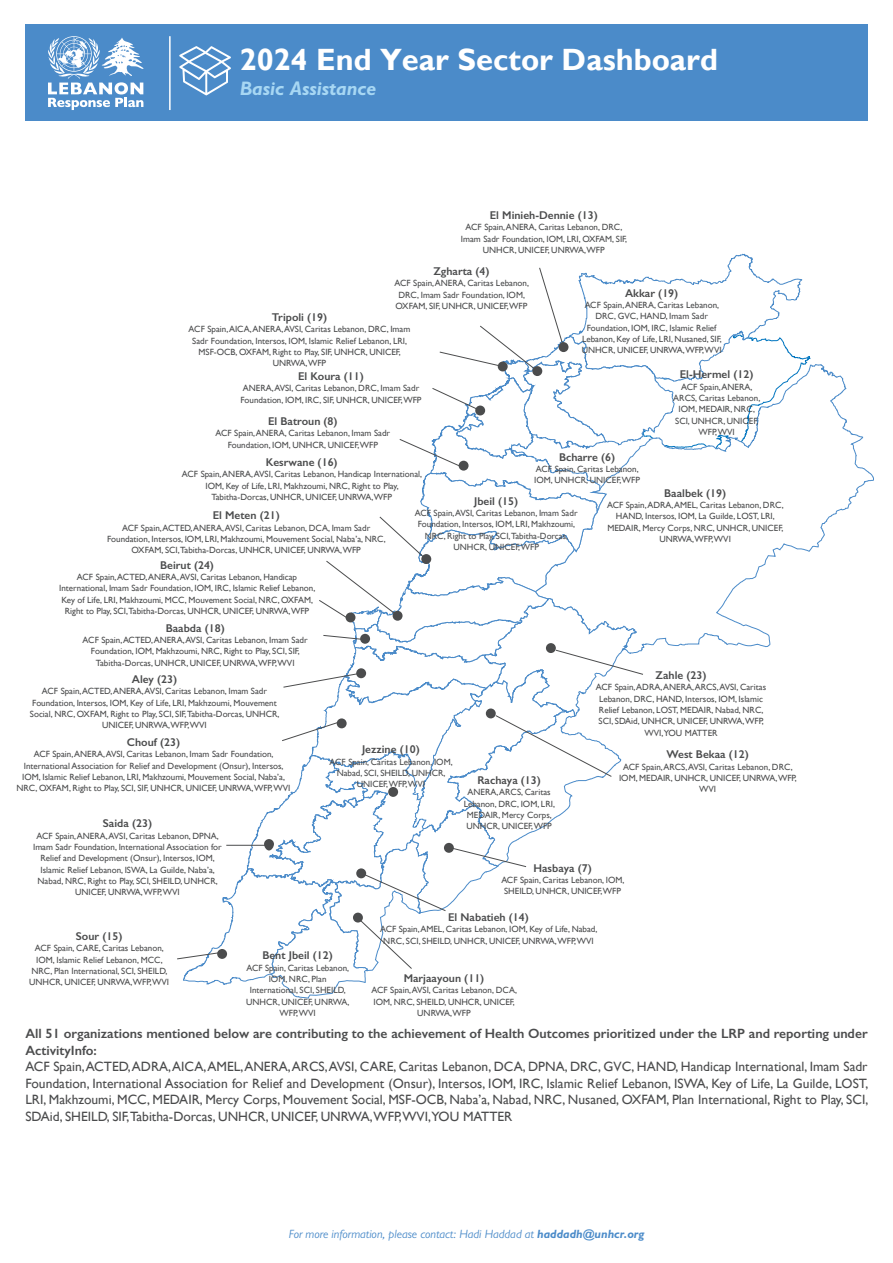
<style>
.page{position:relative;width:893px;height:1263px;background:#fff}
.page>*{position:absolute;margin:0;border:0;box-sizing:border-box;transform-origin:0 0}
.t1{font:700 30.75px "Gill Sans";color:#fff}
.t2{font:italic 700 19.65px "Gill Sans";color:#a7d7f3}
.t3{font:13.5px/16.5px "Gill Sans";color:#4b4c4d;text-align:justify}
.t4{font:600 13.5px/16.5px "Gill Sans";color:#4b4c4d}
.t5{font:italic 12px "Gill Sans";color:#4b8bc9}
.t6{font:600 11.25px "Gill Sans";color:#4b4c4d}
.t7{font:9px/11.2px "Gill Sans";color:#4b4c4d;text-align:center}
.s1{font-weight:700}
</style>
<div class="page">
<svg style="left:811px;top:364px;width:63px;height:186px"></svg>
<div style="left:25px;top:25px;width:843px;height:96px;background:#4b8bc9"></div>
<svg style="left:48px;top:36px;width:96px;height:74px"></svg>
<hr style="left:169px;top:36px;width:2px;height:74px;background:#fff">
<svg style="left:179px;top:46px;width:52px;height:49px"></svg>
<svg style="left:177px;top:254px;width:634px;height:745px"></svg>
<h1 class="t1" style="left:240px;top:41px;width:480px">2024 End Year Sector Dashboard</h1>
<h2 class="t2" style="left:240px;top:77px;width:138px">Basic Assistance</h2>
<p class="t6" style="left:490px;top:208px;width:109px">El Minieh-Dennie (13)</p>
<p class="t7" style="left:461px;top:222px;width:168px">ACF Spain, ANERA, Caritas Lebanon, DRC,<br>Imam Sadr Foundation, IOM, LRI, OXFAM, SIF,<br>UNHCR, UNICEF, UNRWA,WFP</p>
<p class="t6" style="left:433px;top:265px;width:58px">Zgharta (4)</p>
<p class="t7" style="left:395px;top:278px;width:136px">ACF Spain, ANERA, Caritas Lebanon,<br>DRC, Imam Sadr Foundation, IOM,<br>OXFAM, SIF, UNHCR, UNICEF,WFP</p>
<p class="t6" style="left:272px;top:310px;width:57px">Tripoli (19)</p>
<p class="t7" style="left:189px;top:324px;width:223px">ACF Spain, AICA, ANERA, AVSI, Caritas Lebanon, DRC, Imam Sadr Foundation, Intersos, IOM, Islamic Relief Lebanon, LRI, MSF-OCB, OXFAM, Right to Play, SIF, UNHCR, UNICEF, UNRWA,WFP</p>
<p class="t6" style="left:298px;top:369px;width:67px">El Koura (11)</p>
<p class="t7" style="left:241px;top:383px;width:182px;text-align:left">ANERA, AVSI, Caritas Lebanon, DRC, Imam Sadr<br>Foundation, IOM, IRC, SIF, UNHCR, UNICEF,WFP</p>
<p class="t6" style="left:268px;top:414px;width:71px">El Batroun (8)</p>
<p class="t7" style="left:216px;top:428px;width:176px">ACF Spain, ANERA, Caritas Lebanon, Imam Sadr<br>Foundation, IOM, UNHCR, UNICEF,WFP</p>
<p class="t6" style="left:625px;top:286px;width:55px">Akkar (19)</p>
<p class="t7" style="left:582px;top:300px;width:142px">ACF Spain, ANERA, Caritas Lebanon, DRC, GVC, HAND, Imam Sadr Foundation, IOM, IRC, Islamic Relief Lebanon, Key of Life, LRI, Nusaned, SIF, UNHCR, UNICEF, UNRWA,WFP,WVI</p>
<p class="t6" style="left:680px;top:368px;width:75px">El-Hermel (12)</p>
<p class="t7" style="left:673px;top:381px;width:89px">ACF Spain, ANERA,<br>ARCS, Caritas Lebanon,<br>IOM, MEDAIR, NRC,<br>SCI, UNHCR, UNICEF,<br>WFP,WVI</p>
<p class="t6" style="left:559px;top:450px;width:58px">Bcharre (6)</p>
<p class="t7" style="left:534px;top:463px;width:107px;text-align:left">ACF Spain, Caritas Lebanon,<br>IOM, UNHCR, UNICEF,WFP</p>
<p class="t6" style="left:266px;top:455px;width:73px">Kesrwane (16)</p>
<p class="t7" style="left:182px;top:469px;width:242px">ACF Spain, ANERA, AVSI, Caritas Lebanon, Handicap International,<br>IOM, Key of Life, LRI, Makhzoumi, NRC, Right to Play,<br>Tabitha-Dorcas, UNHCR, UNICEF, UNRWA,WFP</p>
<p class="t6" style="left:664px;top:486px;width:63px">Baalbek (19)</p>
<p class="t7" style="left:607px;top:499px;width:178px">ACF Spain, ADRA, AMEL, Caritas Lebanon, DRC, HAND, Intersos, IOM, La Guilde, LOST, LRI, MEDAIR, Mercy Corps, NRC, UNHCR, UNICEF, UNRWA,WFP,WVI</p>
<p class="t6" style="left:474px;top:494px;width:46px">Jbeil (15)</p>
<p class="t7" style="left:415px;top:507px;width:164px">ACF Spain, AVSI, Caritas Lebanon, Imam Sadr Foundation, Intersos, IOM, LRI, Makhzoumi, NRC, Right to Play, SCI,Tabitha-Dorcas, UNHCR, UNICEF,WFP</p>
<p class="t6" style="left:213px;top:509px;width:69px">El Meten (21)</p>
<p class="t7" style="left:107px;top:522px;width:280px">ACF Spain, ACTED, ANERA, AVSI, Caritas Lebanon, DCA, Imam Sadr<br>Foundation, Intersos, IOM, LRI, Makhzoumi, Mouvement Social, Naba’a, NRC,<br>OXFAM, SCI,Tabitha-Dorcas, UNHCR, UNICEF, UNRWA,WFP</p>
<p class="t6" style="left:160px;top:558px;width:55px">Beirut (24)</p>
<p class="t7" style="left:59px;top:571px;width:258px">ACF Spain, ACTED, ANERA, AVSI, Caritas Lebanon, Handicap International, Imam Sadr Foundation, IOM, IRC, Islamic Relief Lebanon, Key of Life, LRI, Makhzoumi, MCC, Mouvement Social, NRC, OXFAM, Right to Play, SCI,Tabitha-Dorcas, UNHCR, UNICEF, UNRWA,WFP</p>
<p class="t6" style="left:166px;top:621px;width:61px">Baabda (18)</p>
<p class="t7" style="left:83px;top:634px;width:227px">ACF Spain, ACTED, ANERA, AVSI, Caritas Lebanon, Imam Sadr<br>Foundation, IOM, Makhzoumi, NRC, Right to Play, SCI, SIF,<br>Tabitha-Dorcas, UNHCR, UNICEF, UNRWA,WFP,WVI</p>
<p class="t6" style="left:656px;top:668px;width:52px">Zahle (23)</p>
<p class="t7" style="left:596px;top:682px;width:172px">ACF Spain, ADRA, ANERA, ARCS, AVSI, Caritas Lebanon, DRC, HAND, Intersos, IOM, Islamic Relief Lebanon, LOST, MEDAIR, Nabad, NRC, SCI, SDAid, UNHCR, UNICEF, UNRWA,WFP, WVI,YOU MATTER</p>
<p class="t6" style="left:132px;top:672px;width:47px">Aley (23)</p>
<p class="t7" style="left:30px;top:686px;width:251px">ACF Spain, ACTED, ANERA, AVSI, Caritas Lebanon, Imam Sadr Foundation, Intersos, IOM, Key of Life, LRI, Makhzoumi, Mouvement Social, NRC, OXFAM, Right to Play, SCI, SIF,Tabitha-Dorcas, UNHCR, UNICEF, UNRWA,WFP,WVI</p>
<p class="t6" style="left:127px;top:735px;width:55px">Chouf (23)</p>
<p class="t7" style="left:17px;top:749px;width:275px">ACF Spain, ANERA, AVSI, Caritas Lebanon, Imam Sadr Foundation, International Association for Relief and Development (Onsur), Intersos, IOM, Islamic Relief Lebanon, LRI, Makhzoumi, Mouvement Social, Naba’a, NRC, OXFAM, Right to Play, SCI, SIF, UNHCR, UNICEF, UNRWA,WFP,WVI</p>
<p class="t6" style="left:362px;top:743px;width:59px">Jezzine (10)</p>
<p class="t7" style="left:330px;top:756px;width:125px">ACF Spain, Caritas Lebanon, IOM,<br>Nabad, SCI, SHEILD, UNHCR,<br>UNICEF,WFP,WVI</p>
<p class="t6" style="left:667px;top:748px;width:84px">West Bekaa (12)</p>
<p class="t7" style="left:619px;top:761px;width:179px">ACF Spain, ARCS, AVSI, Caritas Lebanon, DRC,<br>IOM, MEDAIR, UNHCR, UNICEF, UNRWA,WFP,<br>WVI</p>
<p class="t6" style="left:477px;top:773px;width:65px">Rachaya (13)</p>
<p class="t7" style="left:464px;top:787px;width:93px">ANERA, ARCS, Caritas<br>Lebanon, DRC, IOM, LRI,<br>MEDAIR, Mercy Corps,<br>UNHCR, UNICEF,WFP</p>
<p class="t6" style="left:103px;top:817px;width:51px">Saida (23)</p>
<p class="t7" style="left:33px;top:830px;width:190px">ACF Spain, ANERA, AVSI, Caritas Lebanon, DPNA, Imam Sadr Foundation, International Association for Relief and Development (Onsur), Intersos, IOM, Islamic Relief Lebanon, ISWA, La Guilde, Naba’a, Nabad, NRC, Right to Play, SCI, SHEILD, UNHCR, UNICEF, UNRWA,WFP,WVI</p>
<p class="t6" style="left:76px;top:929px;width:48px">Sour (15)</p>
<p class="t7" style="left:29px;top:943px;width:142px">ACF Spain, CARE, Caritas Lebanon, IOM, Islamic Relief Lebanon, MCC, NRC, Plan International, SCI, SHEILD, UNHCR, UNICEF, UNRWA,WFP,WVI</p>
<p class="t6" style="left:533px;top:861px;width:60px">Hasbaya (7)</p>
<p class="t7" style="left:501px;top:874px;width:125px">ACF Spain, Caritas Lebanon, IOM,<br>SHEILD, UNHCR, UNICEF,WFP</p>
<p class="t6" style="left:448px;top:910px;width:82px">El Nabatieh (14)</p>
<p class="t7" style="left:380px;top:924px;width:219px">ACF Spain, AMEL, Caritas Lebanon, IOM, Key of Life, Nabad,<br>NRC, SCI, SHEILD, UNHCR, UNICEF, UNRWA,WFP,WVI</p>
<p class="t6" style="left:404px;top:971px;width:82px">Marjaayoun (11)</p>
<p class="t7" style="left:371px;top:985px;width:147px">ACF Spain, AVSI, Caritas Lebanon, DCA,<br>IOM, NRC, SHEILD, UNHCR, UNICEF,<br>UNRWA,WFP</p>
<p class="t6" style="left:262px;top:949px;width:72px">Bent Jbeil (12)</p>
<p class="t7" style="left:246px;top:962px;width:105px">ACF Spain, Caritas Lebanon,<br>IOM, NRC, Plan<br>International, SCI, SHEILD,<br>UNHCR, UNICEF, UNRWA,<br>WFP,WVI</p>
<h3 class="t4" style="left:25px;top:1025px;width:844px">All 51 organizations mentioned below are contributing to the achievement of Health Outcomes prioritized under the LRP and reporting under<br>ActivityInfo:</h3>
<p class="t3" style="left:25px;top:1058px;width:844px">ACF Spain, ACTED, ADRA, AICA, AMEL, ANERA, ARCS, AVSI, CARE, Caritas Lebanon, DCA, DPNA, DRC, GVC, HAND, Handicap International, Imam Sadr Foundation, International Association for Relief and Development (Onsur), Intersos, IOM, IRC, Islamic Relief Lebanon, ISWA, Key of Life, La Guilde, LOST, LRI, Makhzoumi, MCC, MEDAIR, Mercy Corps, Mouvement Social, MSF-OCB, Naba’a, Nabad, NRC, Nusaned, OXFAM, Plan International, Right to Play, SCI, SDAid, SHEILD, SIF,Tabitha-Dorcas, UNHCR, UNICEF, UNRWA,WFP,WVI,YOU MATTER</p>
<h3 class="t5" style="left:289px;top:1227px;width:357px">For more information, please contact: Hadi Haddad at <span class="s1">haddadh@unhcr.org</span></h3>
</div>
